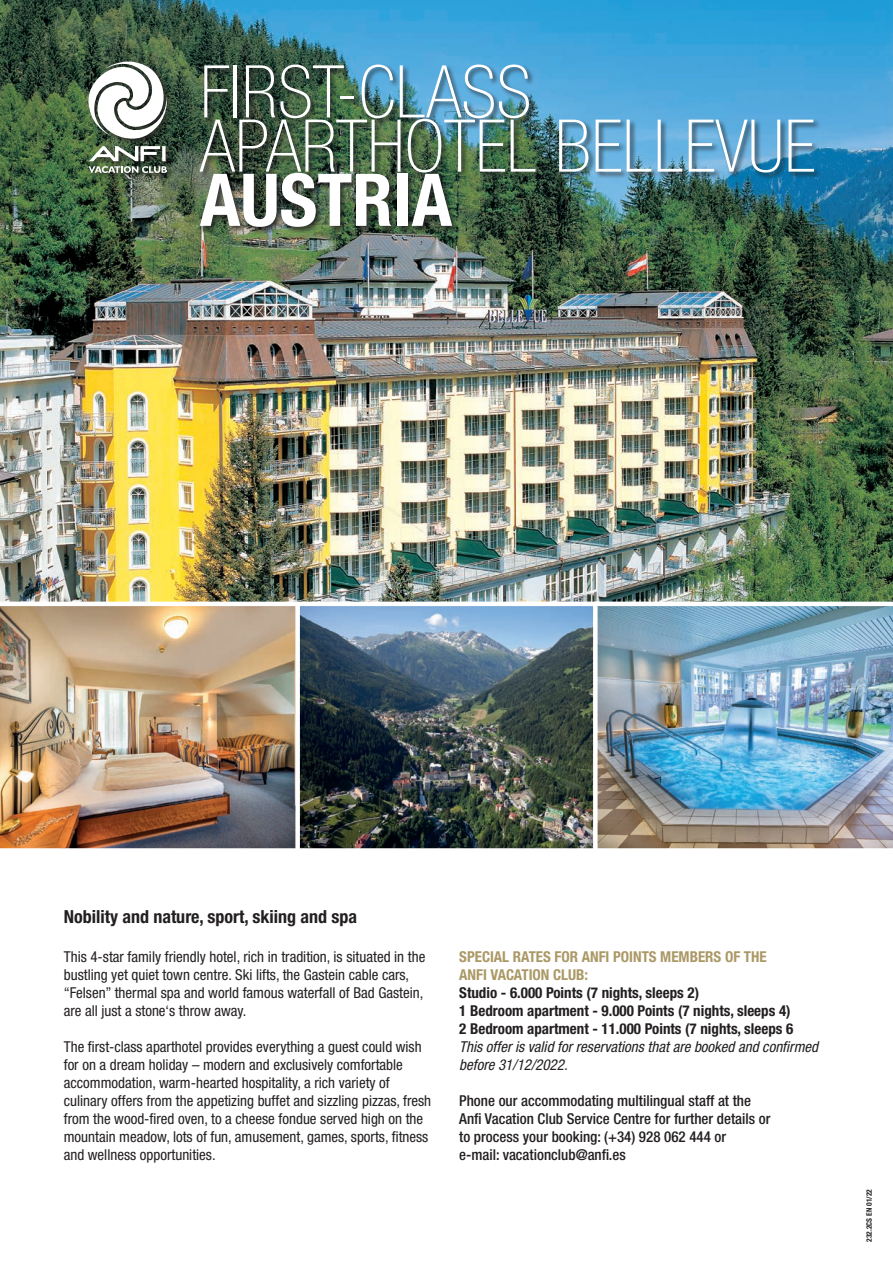
<style>
.page{position:relative;width:893px;height:1263px;background:#fff}
.page>*{position:absolute;margin:0;border:0;box-sizing:border-box;transform-origin:0 0}
.t1{font:100 condensed 72.9px/54.2px "Helvetica Neue LT Std";color:#fff}
.t2{font:700 condensed 72.9px "Helvetica Neue LT Std";color:#fff}
.t3{font:700 condensed 18px "Helvetica Neue LT Std";color:#231f20}
.t4{font:condensed 15px/18px "Helvetica Neue LT Std";color:#231f20}
.t5{font:500 condensed 15px "Helvetica Neue LT Std";color:#231f20}
.t6{font:700 condensed 15px "Helvetica Neue LT Std";color:#231f20}
.t7{font:italic condensed 15px/18px "Helvetica Neue LT Std";color:#231f20}
.t8{font:700 condensed 15px "Helvetica Neue LT Std";color:#aa9865}
.t9{font:700 condensed 7.5px "Helvetica Neue LT Std";color:#231f20}
</style>
<div class="page">
<img style="left:0;top:0;width:893px;height:848px">
<div style="left:87px;top:60px;width:88px;height:120px;background:#231f20;opacity:.75"></div>
<svg style="left:88px;top:60px;width:79px;height:80px"></svg>
<svg style="left:88px;top:146px;width:79px;height:27px"></svg>
<div style="left:198px;top:63px;width:624px;height:171px;background:#231f20;opacity:.75"></div>
<hr style="left:0;top:602px;width:893px;height:4px;background:#fff">
<div style="left:295px;top:604px;width:5px;height:246px;background:#fff"></div>
<div style="left:593px;top:604px;width:5px;height:246px;background:#fff"></div>
<p class="t1" style="left:200px;top:64px;width:617px">FIRST-CLASS<br>APARTHOTEL BELLEVUE</p>
<p class="t2" style="left:200px;top:156px;width:254px">AUSTRIA</p>
<p class="t3" style="left:64px;top:905px;width:295px">Nobility and nature, sport, skiing and spa</p>
<p class="t4" style="left:64px;top:948px;width:363px">This 4-star family friendly hotel, rich in tradition, is situated in the bustling yet quiet town centre. Ski lifts, the Gastein cable cars, “Felsen” thermal spa and world famous waterfall of Bad Gastein, are all just a stone‘s throw away.</p>
<p class="t4" style="left:64px;top:1038px;width:369px">The first-class aparthotel provides everything a guest could wish for on a dream holiday – modern and exclusively comfortable accommodation, warm-hearted hospitality, a rich variety of culinary offers from the appetizing buffet and sizzling pizzas, fresh from the wood-fired oven, to a cheese fondue served high on the mountain meadow, lots of fun, amusement, games, sports, fitness and wellness opportunities.</p>
<p class="t8" style="left:459px;top:948px;width:309px">SPECIAL RATES FOR ANFI POINTS MEMBERS OF THE</p>
<p class="t8" style="left:459px;top:966px;width:130px">ANFI VACATION CLUB:</p>
<p class="t6" style="left:459px;top:984px;width:241px">Studio - 6.000 Points (7 nights, sleeps 2)</p>
<p class="t6" style="left:459px;top:1002px;width:333px">1 Bedroom apartment - 9.000 Points (7 nights, sleeps 4)</p>
<p class="t6" style="left:459px;top:1020px;width:336px">2 Bedroom apartment - 11.000 Points (7 nights, sleeps 6</p>
<p class="t7" style="left:459px;top:1038px;width:360px">This offer is valid for reservations that are booked and confirmed before 31/12/2022.</p>
<p class="t5" style="left:459px;top:1092px;width:293px">Phone our accommodating multilingual staff at the</p>
<p class="t5" style="left:459px;top:1110px;width:313px">Anfi Vacation Club Service Centre for further details or</p>
<p class="t5" style="left:459px;top:1128px;width:268px">to process your booking: (+34) 928 062 444 or</p>
<p class="t5" style="left:459px;top:1146px;width:168px">e-mail: vacationclub@anfi.es</p>
<p class="t9" style="left:864px;top:1242px;width:54px;rotate:-90deg">232.2CS EN 01/22</p>
</div>
